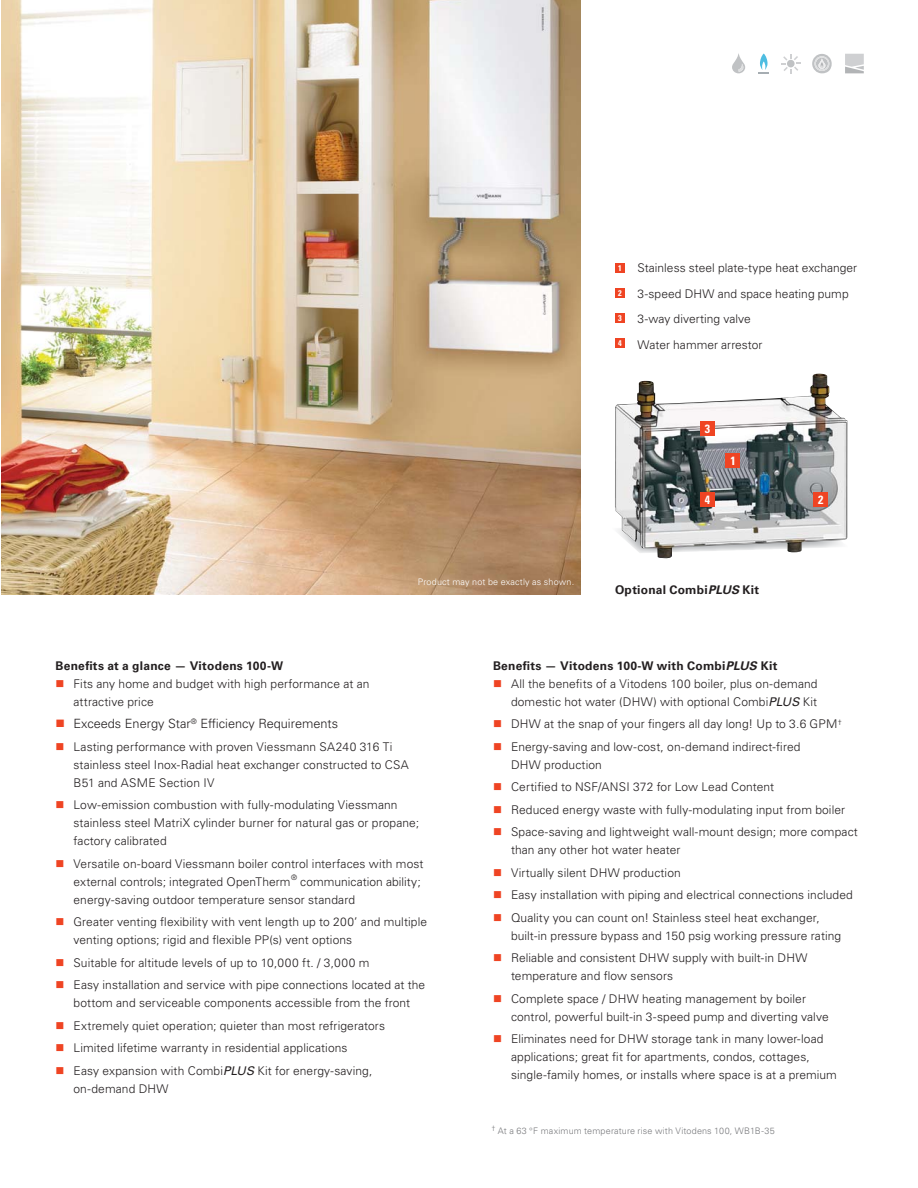
<style>
.page{position:relative;width:918px;height:1188px;background:#fff}
.page>*{position:absolute;margin:0;border:0;box-sizing:border-box;transform-origin:0 0}
.t1{font:300 12.75px "Univers LT Std";color:#231f20}
.t2{font:300 12px/22.5px "Univers LT Std";letter-spacing:.01em;color:#231f20}
.t3{font:700 12px "Univers LT Std";letter-spacing:.025em;color:#231f20}
.t4{font:700 condensed 12px "Univers LT Std";color:#fff}
.t5{font:300 9px "Univers LT Std";letter-spacing:.015em;color:#77787b}
.t6{font:300 9px "Univers LT Std";letter-spacing:.02em;color:#fff}
.t7{font:700 condensed 8.25px "Univers LT Std";color:#fff}
.t8{font:300 7.5px "Univers LT Std";color:#231f20}
.s1{font-family:"Univers CE";font-style:italic}
.s2{font-family:"Univers CE";font-weight:400;font-style:italic}
.s3{font-weight:700}
.s4{font-family:"Univers CE";font-weight:700;font-style:italic}
</style>
<div class="page">
<img style="left:1px;top:0;width:579px;height:594px">
<img style="left:615px;top:374px;width:233px;height:185px">
<div style="left:814px;top:492px;width:14px;height:15px;background:#ef4423"></div>
<div style="left:726px;top:453px;width:14px;height:15px;background:#ef4423"></div>
<div style="left:700px;top:421px;width:15px;height:15px;background:#ef4423"></div>
<div style="left:700px;top:492px;width:15px;height:15px;background:#ef4423"></div>
<svg style="left:845px;top:54px;width:19px;height:19px"></svg>
<svg style="left:759px;top:54px;width:10px;height:19px"></svg>
<svg style="left:781px;top:54px;width:20px;height:19px"></svg>
<svg style="left:812px;top:54px;width:20px;height:19px"></svg>
<svg style="left:732px;top:53px;width:13px;height:20px"></svg>
<div style="left:615px;top:288px;width:10px;height:10px;background:#ef4423"></div>
<div style="left:615px;top:263px;width:10px;height:10px;background:#ef4423"></div>
<div style="left:615px;top:313px;width:10px;height:10px;background:#ef4423"></div>
<div style="left:615px;top:338px;width:10px;height:10px;background:#ef4423"></div>
<p class="t6" style="left:418px;top:578px;width:158px">Product may not be exactly as shown.</p>
<p class="t7" style="left:618px;top:263px;width:5px">1</p>
<p class="t7" style="left:618px;top:288px;width:5px">2</p>
<p class="t7" style="left:618px;top:314px;width:5px">3</p>
<p class="t7" style="left:618px;top:339px;width:5px">4</p>
<p class="t2" style="left:638px;top:256px;width:221px;line-height:25.5px">Stainless steel plate-type heat exchanger<br>3-speed DHW and space heating pump<br>3-way diverting valve<br>Water hammer arrestor</p>
<p class="t4" style="left:705px;top:422px;width:7px">3</p>
<p class="t4" style="left:705px;top:493px;width:7px">4</p>
<p class="t4" style="left:730px;top:454px;width:7px">1</p>
<p class="t4" style="left:818px;top:493px;width:7px">2</p>
<p class="t3" style="left:615px;top:585px;width:146px">Optional Combi<span class="s1">PLUS</span> Kit</p>
<p class="t3" style="left:56px;top:660px;width:229px">Benefits at a glance — Vitodens 100-W</p>
<p class="t2" style="left:74px;top:675px;width:297px;line-height:18px">Fits any home and budget with high performance at an attractive price</p>
<p class="t1" style="left:73px;top:718px;width:266px">Exceeds Energy Star<sup>®</sup> Efficiency Requirements</p>
<p class="t2" style="left:73px;top:738px;width:337px;line-height:18px">Lasting performance with proven Viessmann SA240 316 Ti stainless steel Inox-Radial heat exchanger constructed to CSA<br>B51 and ASME Section IV</p>
<p class="t2" style="left:73px;top:796px;width:347px;line-height:18px">Low-emission combustion with fully-modulating Viessmann stainless steel MatriX cylinder burner for natural gas or propane; factory calibrated</p>
<p class="t2" style="left:73px;top:855px;width:352px;line-height:18px">Versatile on-board Viessmann boiler control interfaces with most external controls; integrated OpenTherm</p>
<p class="t8" style="left:291px;top:874px;width:7px">®</p>
<p class="t2" style="left:73px;top:873px;width:349px;line-height:18px;text-indent:227px">communication ability; energy-saving outdoor temperature sensor standard</p>
<p class="t2" style="left:73px;top:913px;width:355px;line-height:18px">Greater venting flexibility with vent length up to 200’ and multiple venting options; rigid and flexible PP(s) vent options</p>
<p class="t2" style="left:73px;top:952px;width:353px">Suitable for altitude levels of up to 10,000 ft. / 3,000 m<br>Easy installation and service with pipe connections located at the</p>
<p class="t2" style="left:73px;top:992px;width:338px">bottom and serviceable components accessible from the front Extremely quiet operation; quieter than most refrigerators Limited lifetime warranty in residential applications<br>Easy expansion with Combi<span class="s2">PLUS</span> Kit for energy-saving,</p>
<p class="t2" style="left:73px;top:1078px;width:97px">on-demand DHW</p>
<p class="t2" style="left:511px;top:657px;width:308px;line-height:18px;text-indent:-18px"><span class="s3">Benefits — Vitodens 100-W with Combi</span><span class="s4">PLUS</span> <span class="s3">Kit<br></span>All the benefits of a Vitodens 100 boiler, plus on-demand domestic hot water (DHW) with optional Combi<span class="s2">PLUS</span> Kit</p>
<p class="t2" style="left:511px;top:714px;width:332px">DHW at the snap of your fingers all day long! Up to 3.6 GPM<sup>†<br></sup>Energy-saving and low-cost, on-demand indirect-fired</p>
<p class="t2" style="left:511px;top:754px;width:348px">DHW production<br>Certified to NSF/ANSI 372 for Low Lead Content<br>Reduced energy waste with fully-modulating input from boiler Space-saving and lightweight wall-mount design; more compact</p>
<p class="t2" style="left:511px;top:840px;width:343px">than any other hot water heater<br>Virtually silent DHW production<br>Easy installation with piping and electrical connections included Quality you can count on! Stainless steel heat exchanger,</p>
<p class="t2" style="left:511px;top:925px;width:332px">built-in pressure bypass and 150 psig working pressure rating<br>Reliable and consistent DHW supply with built-in DHW</p>
<p class="t2" style="left:511px;top:966px;width:297px">temperature and flow sensors<br>Complete space / DHW heating management by boiler</p>
<p class="t2" style="left:511px;top:1006px;width:319px">control, powerful built-in 3-speed pump and diverting valve<br>Eliminates need for DHW storage tank in many lower-load</p>
<p class="t2" style="left:511px;top:1049px;width:327px;line-height:18px">applications; great fit for apartments, condos, cottages, single-family homes, or installs where space is at a premium</p>
<p class="t5" style="left:492px;top:1127px;width:285px"><sup>†</sup> At a 63 °F maximum temperature rise with Vitodens 100, WB1B-35</p>
</div>
